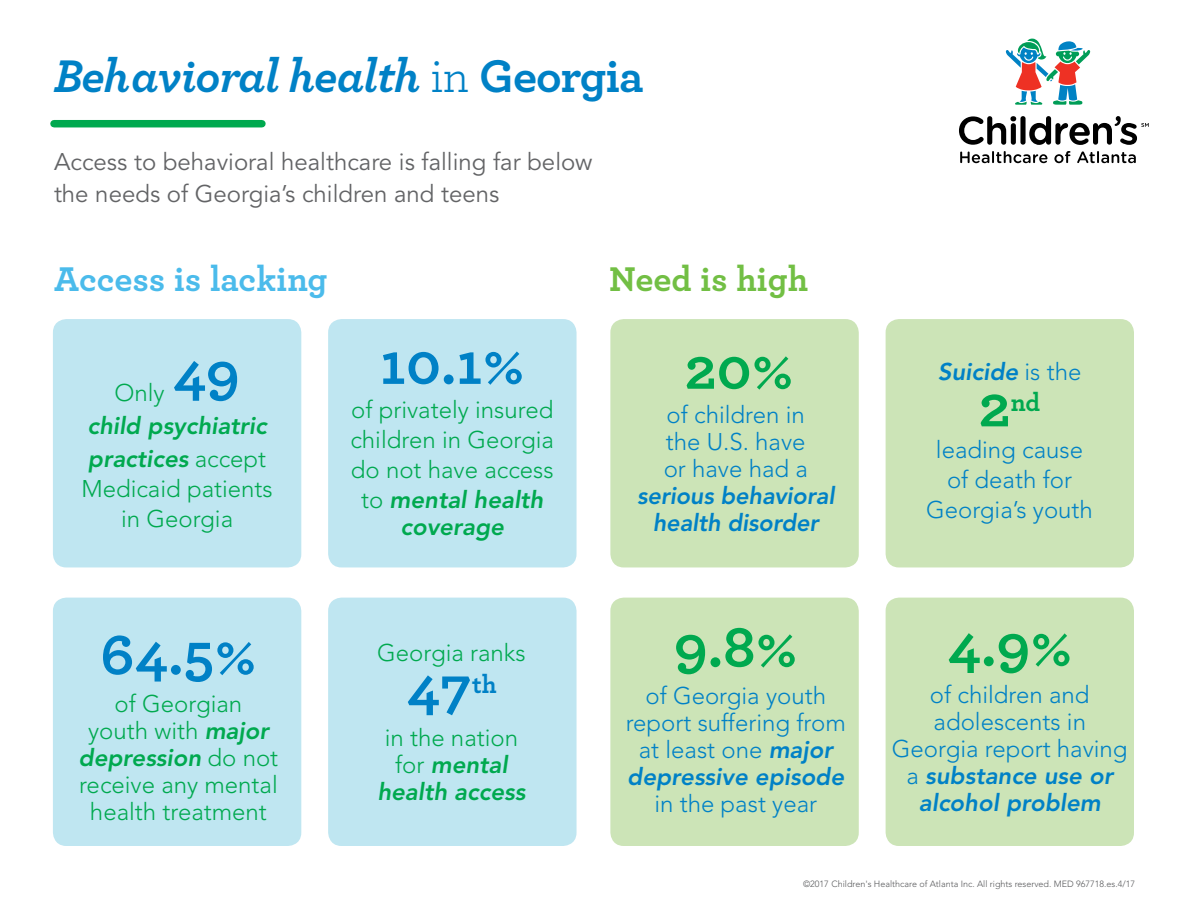
<style>
.page{position:relative;width:1188px;height:918px;background:#fff}
.page>*{position:absolute;margin:0;border:0;box-sizing:border-box;transform-origin:0 0}
.t1{font:700 60px "Archer";color:#0081c6}
.t2{font:700 60px "Archer";color:#00a94f}
.t3{font:italic 700 48px "Archer";letter-spacing:-.02em;color:#0081c6}
.t4{font:700 36px "Archer";letter-spacing:-.005em;color:#4bbbeb}
.t5{font:700 36px "Archer";color:#72bf44}
.t6{font:700 26.25px "Archer";color:#0081c6}
.t7{font:700 26.25px "Archer";color:#00a94f}
.t8{font:300 24px/27px "Avenir";color:#0081c6;text-align:center}
.t9{font:300 24px/30px "Avenir";color:#00a94f;text-align:center}
.t10{font:24px/32.4px "Avenir";color:#636466}
.t11{font:italic 800 24px/27px "Avenir";color:#00a94f}
.t12{font:italic 800 24px/27px "Avenir";letter-spacing:-.005em;color:#0081c6;text-align:center}
.t13{font:300 9px "Avenir";color:#58595b}
.s1{font-weight:400;font-style:normal}
.s2{font-style:normal}
.s3{font-weight:300;font-style:normal}
.s4{font-weight:800;font-style:italic}
</style>
<div class="page">
<div style="left:54px;top:120px;width:208px;height:7px;background:#00a94f"></div>
<div style="left:1020px;top:116px;width:6px;height:29px;background:#000;border-radius:3px"></div>
<svg style="left:959px;top:116px;width:57px;height:29px"></svg>
<svg style="left:960px;top:151px;width:87px;height:12px"></svg>
<svg style="left:1054px;top:151px;width:16px;height:12px"></svg>
<svg style="left:1077px;top:151px;width:59px;height:12px"></svg>
<svg style="left:1006px;top:39px;width:85px;height:66px"></svg>
<svg style="left:1029px;top:116px;width:120px;height:29px"></svg>
<div style="left:53px;top:319px;width:248px;height:248px;background:#bfe6f1;border-radius:14px"></div>
<div style="left:53px;top:598px;width:248px;height:248px;background:#bfe6f1;border-radius:14px"></div>
<div style="left:328px;top:319px;width:249px;height:248px;background:#bfe6f1;border-radius:14px"></div>
<div style="left:328px;top:598px;width:249px;height:248px;background:#bfe6f1;border-radius:14px"></div>
<div style="left:610px;top:319px;width:249px;height:248px;background:#cce4b7;border-radius:14px"></div>
<div style="left:610px;top:598px;width:249px;height:248px;background:#cce4b7;border-radius:14px"></div>
<div style="left:886px;top:319px;width:248px;height:248px;background:#cce4b7;border-radius:14px"></div>
<div style="left:886px;top:598px;width:248px;height:248px;background:#cce4b7;border-radius:14px"></div>
<h2 class="t3" style="left:54px;top:38px;width:591px">Behavioral health <span class="s1">in</span> <span class="s2">Georgia</span></h2>
<p class="t10" style="left:54px;top:146px;width:540px">Access to behavioral healthcare is falling far below the needs of Georgia’s children and teens</p>
<h3 class="t4" style="left:54px;top:250px;width:275px">Access is lacking</h3>
<h1 class="t1" style="left:173px;top:326px;width:69px">49</h1>
<p class="t11" style="left:88px;top:409px;width:181px;line-height:33px">child psychiatric practices <span class="s3">accept</span></p>
<p class="t9" style="left:81px;top:474px;width:193px">Medicaid patients in Georgia</p>
<p class="t9" style="left:114px;top:378px;width:52px">Only</p>
<h1 class="t1" style="left:380px;top:317px;width:146px">10.1%</h1>
<p class="t9" style="left:350px;top:395px;width:205px">of privately insured children in Georgia do not have access to <span class="s4">mental health</span></p>
<p class="t11" style="left:400px;top:513px;width:105px">coverage</p>
<h3 class="t5" style="left:609px;top:250px;width:201px">Need is high</h3>
<h1 class="t2" style="left:685px;top:321px;width:110px">20%</h1>
<p class="t8" style="left:664px;top:401px;width:146px;text-align:left">of children in the U.S. have or have had a</p>
<p class="t12" style="left:637px;top:482px;width:199px">serious behavioral health disorder</p>
<p class="t12" style="left:938px;top:358px;width:145px">Suicide <span class="s3">is the</span></p>
<h1 class="t2" style="left:979px;top:359px;width:33px">2</h1>
<p class="t7" style="left:1011px;top:382px;width:31px">nd</p>
<p class="t8" style="left:926px;top:435px;width:168px;line-height:30px">leading cause of death for<br>Georgia’s youth</p>
<h1 class="t1" style="left:100px;top:607px;width:158px">64.5%</h1>
<p class="t9" style="left:79px;top:690px;width:201px;line-height:27px">of Georgian<br>youth with <span class="s4">major depression</span> do not receive any mental health treatment</p>
<p class="t9" style="left:377px;top:638px;width:150px">Georgia ranks</p>
<h1 class="t1" style="left:406px;top:641px;width:67px">47</h1>
<p class="t6" style="left:472px;top:664px;width:26px">th</p>
<p class="t11" style="left:377px;top:724px;width:150px;text-align:center"><span class="s3">in the nation for</span> mental health access</p>
<h1 class="t2" style="left:674px;top:599px;width:125px">9.8%</h1>
<p class="t8" style="left:626px;top:682px;width:222px">of Georgia youth report suffering from at least one <span class="s4">major depressive episode</span></p>
<p class="t8" style="left:654px;top:790px;width:164px">in the past year</p>
<h1 class="t2" style="left:947px;top:598px;width:127px">4.9%</h1>
<p class="t8" style="left:892px;top:681px;width:237px">of children and adolescents in<br>Georgia report having a <span class="s4">substance use or alcohol problem</span></p>
<p class="t13" style="left:803px;top:879px;width:333px">©2017 Children's Healthcare of Atlanta Inc. All rights reserved. MED 967718.es.4/17</p>
</div>
